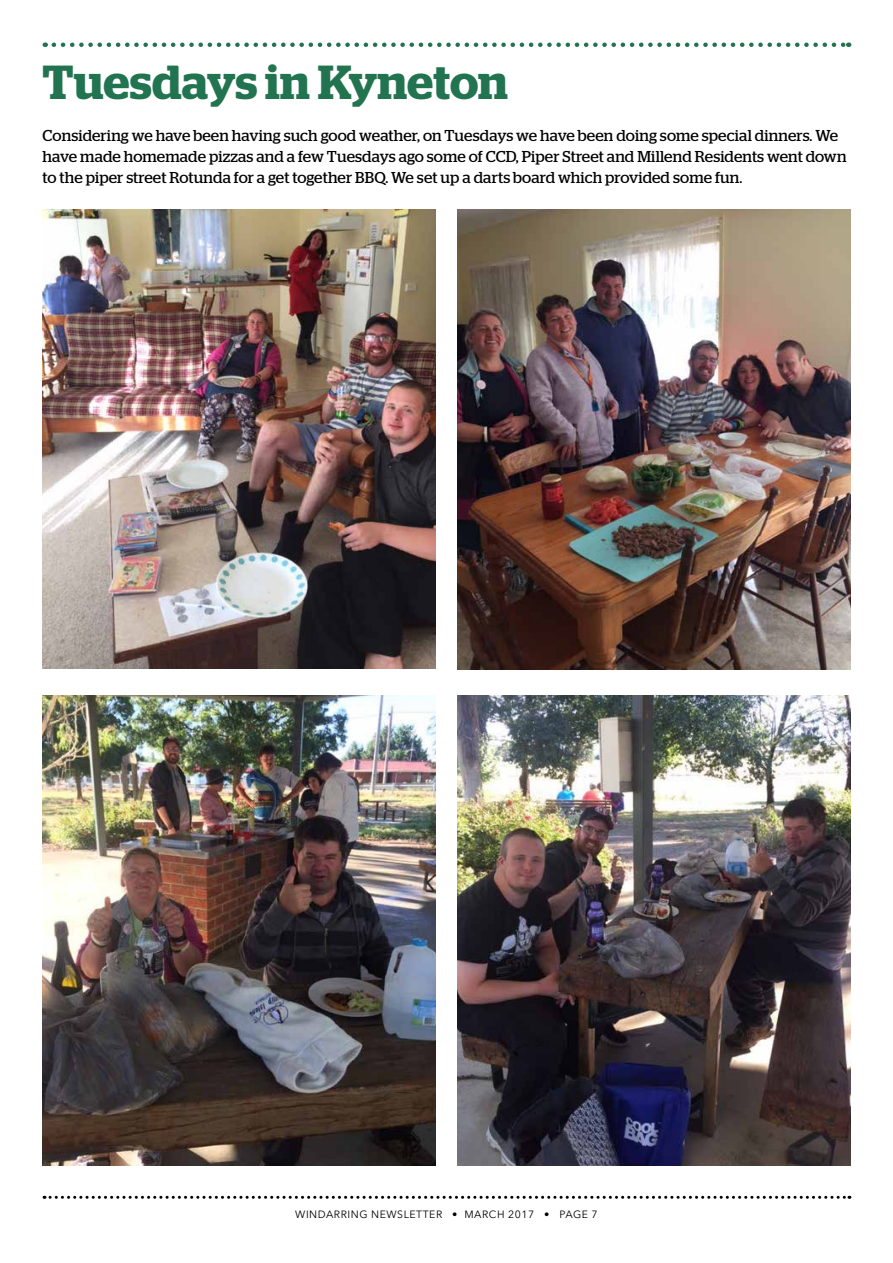
<style>
.page{position:relative;width:893px;height:1263px;background:#fff}
.page>*{position:absolute;margin:0;border:0;box-sizing:border-box;transform-origin:0 0}
.t1{font:600 47.7px "Stag";letter-spacing:.005em;color:#21744f}
.t2{font:15.75px/21px "Stag";letter-spacing:.01em;color:#000}
.t3{font:10.5px "Avenir Next LT Pro";letter-spacing:.05em;color:#000}
</style>
<div class="page">
<svg style="left:44px;top:1196px;width:806px;height:3px"></svg>
<svg style="left:54px;top:43px;width:795px;height:4px"></svg>
<img style="left:43px;top:209px;width:393px;height:459px">
<img style="left:43px;top:695px;width:393px;height:470px">
<img style="left:457px;top:209px;width:393px;height:460px">
<img style="left:457px;top:695px;width:393px;height:470px">
<h1 class="t1" style="left:43px;top:55px;width:467px">Tuesdays in Kyneton</h1>
<p class="t2" style="left:43px;top:125px;width:805px">Considering we have been having such good weather, on Tuesdays we have been doing some special dinners. We have made homemade pizzas and a few Tuesdays ago some of CCD, Piper Street and Millend Residents went down to the piper street Rotunda for a get together BBQ. We set up a darts board which provided some fun.</p>
<p class="t3" style="left:295px;top:1208px;width:304px">WINDARRING NEWSLETTER • MARCH 2017 • PAGE 7</p>
</div>
